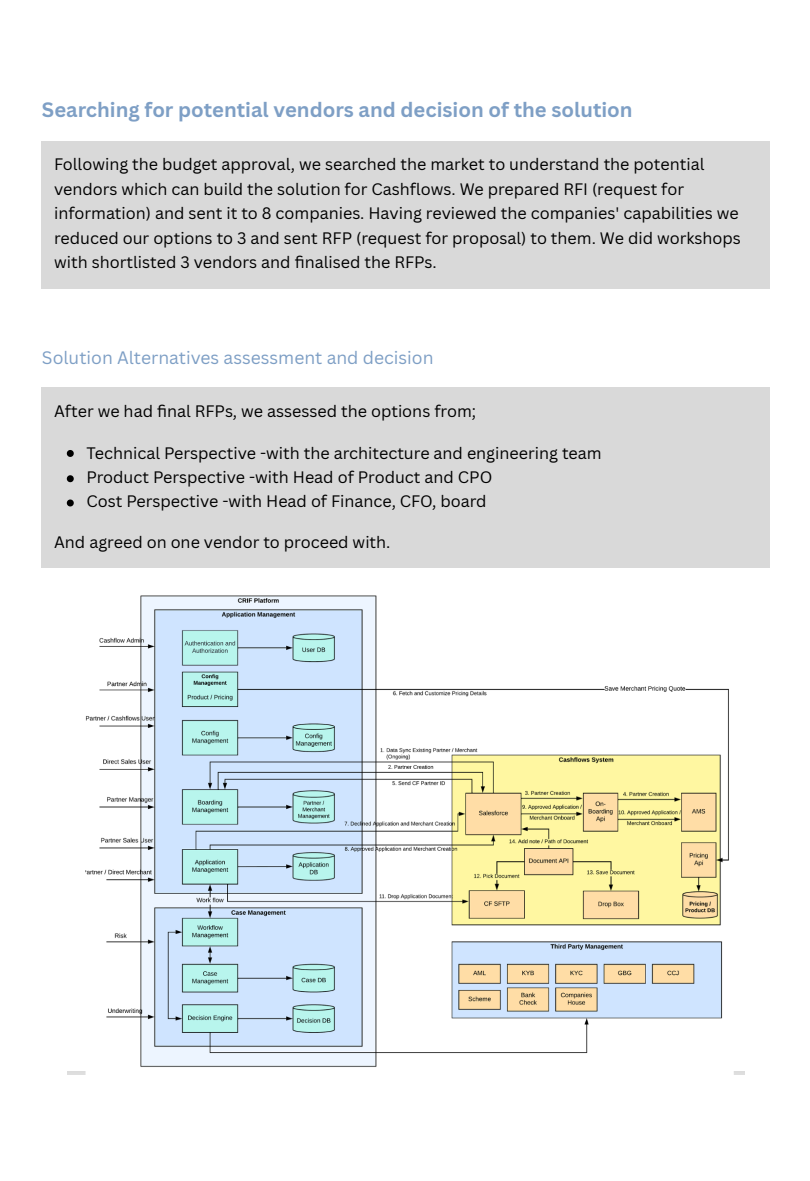
<style>
.page{position:relative;width:810px;height:1181px;background:#fff}
.page>*{position:absolute;margin:0;border:0;box-sizing:border-box;transform-origin:0 0}
.t1{font:700 20.25px "Canva Sans";color:#7e9fc5}
.t2{font:17.55px "Canva Sans";color:#7e9fc5}
.t3{font:16.2px/24.5px "Canva Sans";color:#000}
</style>
<div class="page">
<div style="left:42px;top:141px;width:728px;height:148px;background:#d9d9d9"></div>
<div style="left:42px;top:388px;width:728px;height:179px;background:#d9d9d9"></div>
<svg style="left:67px;top:450px;width:7px;height:7px"></svg>
<svg style="left:67px;top:475px;width:7px;height:7px"></svg>
<svg style="left:67px;top:499px;width:7px;height:7px"></svg>
<img style="left:67px;top:595px;width:677px;height:479px">
<p class="t1" style="left:42px;top:95px;width:592px">Searching for potential vendors and decision of the solution</p>
<p class="t3" style="left:54px;top:152px;width:688px">Following the budget approval, we searched the market to understand the potential vendors which can build the solution for Cashflows. We prepared RFI (request for information) and sent it to 8 companies. Having reviewed the companies' capabilities we reduced our options to 3 and sent RFP (request for proposal) to them. We did workshops with shortlisted 3 vendors and fi nalised the RFPs.</p>
<p class="t2" style="left:42px;top:346px;width:393px">Solution Alternatives assessment and decision</p>
<p class="t3" style="left:54px;top:398px;width:424px">After we had fi nal RFPs, we assessed the options from;</p>
<p class="t3" style="left:86px;top:440px;width:517px">Technical Perspective -with the architecture and engineering team</p>
<p class="t3" style="left:86px;top:464px;width:407px">Product Perspective -with Head of Product and CPO</p>
<p class="t3" style="left:86px;top:488px;width:402px">Cost Perspective -with Head of Finance, CFO, board</p>
<p class="t3" style="left:54px;top:530px;width:338px">And agreed on one vendor to proceed with.</p>
</div>
